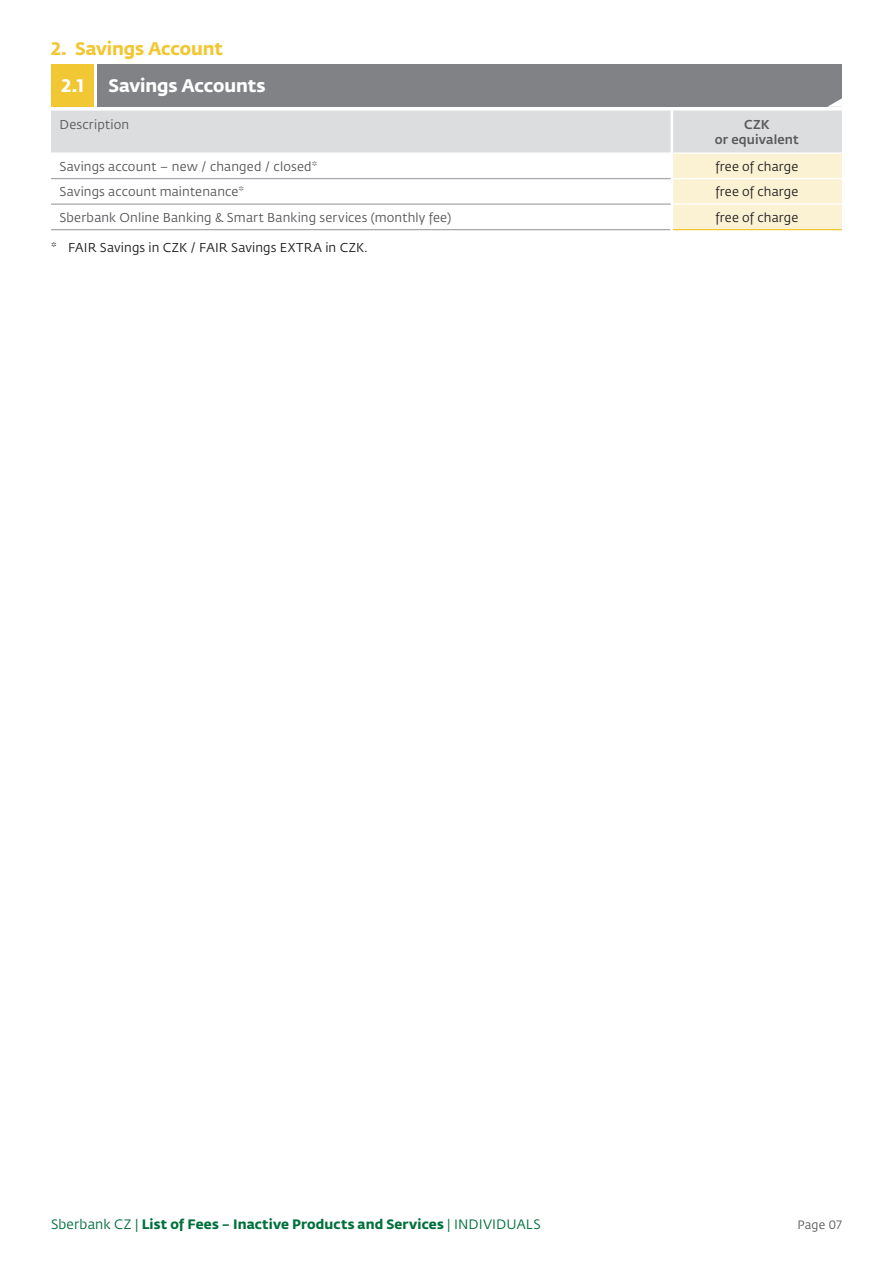
<style>
.page{position:relative;width:893px;height:1263px;background:#fff}
.page>*{position:absolute;margin:0;border:0;box-sizing:border-box;transform-origin:0 0}
.t1{font:18px "Fedra Sans Pro Bold LF";letter-spacing:-.01em;color:#fff}
.t2{font:18px "Fedra Sans Pro Bold LF";letter-spacing:-.01em;color:#f1c733}
.t3{font:13.5px "Fedra Sans Pro Bold LF";letter-spacing:.01em;color:#006f3c}
.t4{font:12.75px "Fedra Sans Pro Book LF";letter-spacing:.01em;color:#57585a}
.t5{font:12.75px "Fedra Sans Pro Book LF";letter-spacing:.01em;color:#231f20}
.t6{font:12.75px "Fedra Sans Pro Medium LF";letter-spacing:.01em;color:#5a5a5d}
.t7{font:12.75px "Fedra Sans Pro Book LF";letter-spacing:.015em;color:#5a5a5d}
.t8{font:12px "Fedra Sans Pro Book LF";letter-spacing:.01em;color:#5a5a5d}
.s1{font-family:"Fedra Sans Pro Book LF"}
</style>
<div class="page">
<div style="left:98px;top:64px;width:744px;height:42px;background:#808285"></div>
<div style="left:51px;top:64px;width:43px;height:42px;background:#f1c733"></div>
<svg style="left:51px;top:98px;width:791px;height:133px"></svg>
<hr style="left:673px;top:229px;width:169px;height:1px;background:#f1c733">
<hr style="left:51px;top:178px;width:620px;height:1px;background:#a8a9ad">
<hr style="left:51px;top:203px;width:620px;height:2px;background:#a8a9ad">
<p class="t2" style="left:51px;top:35px;width:174px">2. Savings Account</p>
<p class="t1" style="left:62px;top:71px;width:24px">2.1</p>
<p class="t1" style="left:108px;top:71px;width:159px">Savings Accounts</p>
<p class="t7" style="left:60px;top:116px;width:71px">Description</p>
<p class="t6" style="left:744px;top:115px;width:27px">CZK</p>
<p class="t6" style="left:715px;top:130px;width:86px">or equivalent</p>
<p class="t4" style="left:60px;top:157px;width:259px">Savings account – new / changed / closed*</p>
<p class="t5" style="left:715px;top:157px;width:84px">free of charge</p>
<p class="t4" style="left:60px;top:183px;width:186px">Savings account maintenance*</p>
<p class="t5" style="left:715px;top:183px;width:84px">free of charge</p>
<p class="t4" style="left:60px;top:208px;width:393px">Sberbank Online Banking &amp; Smart Banking services (monthly fee)</p>
<p class="t5" style="left:715px;top:208px;width:84px">free of charge</p>
<p class="t5" style="left:51px;top:239px;width:318px">* FAIR Savings in CZK / FAIR Savings EXTRA in CZK.</p>
<p class="t3" style="left:51px;top:1213px;width:491px"><span class="s1">Sberbank CZ |</span> List of Fees – Inactive Products and Services <span class="s1">| INDIVIDUALS</span></p>
<p class="t8" style="left:797px;top:1216px;width:46px">Page 07</p>
</div>
